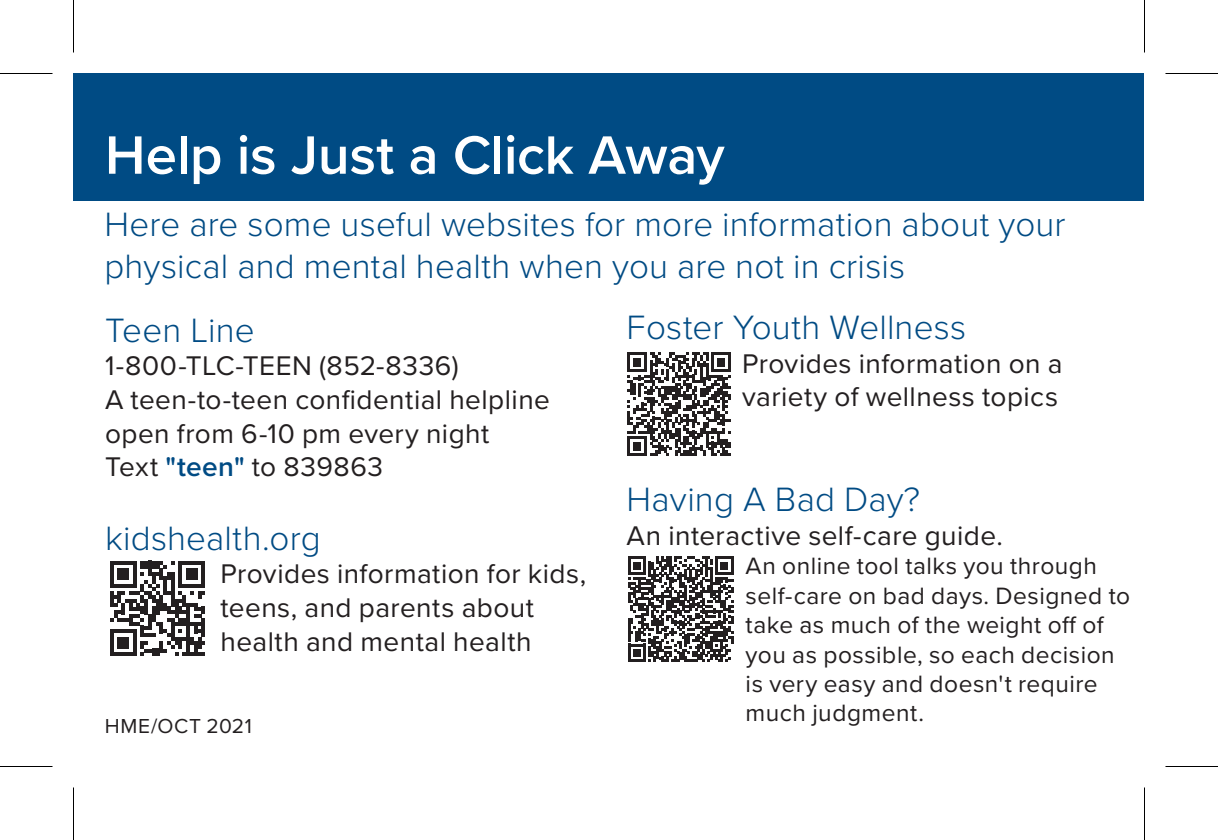
<style>
.page{position:relative;width:1218px;height:840px;background:#fff}
.page>*{position:absolute;margin:0;border:0;box-sizing:border-box;transform-origin:0 0}
.Intro_Copy_Blue_Semi{font:600 56px "Proxima Nova";letter-spacing:-.005em;color:#fff}
.Header-Small{font:300 35px/42px "Proxima Nova";letter-spacing:.005em;color:#004b84}
.Body_Text_Light_Blac{font:28px/33.6px "Proxima Nova";letter-spacing:.015em;color:#231f20}
.Body_Text_Light_Blac-2{font:24.5px/29.4px "Proxima Nova";letter-spacing:.02em;color:#231f20}
.Body_Text_Light_Blac-3{font:21px "Proxima Nova";letter-spacing:.03em;color:#231f20}
.s1{font-weight:600;color:#004b84}
</style>
<div class="page">
<div style="left:74px;top:74px;width:1070px;height:127px;background:#004b84"></div>
<svg style="left:110px;top:561px;width:95px;height:95px"></svg>
<svg style="left:627px;top:352px;width:104px;height:104px"></svg>
<svg style="left:628px;top:557px;width:105px;height:105px"></svg>
<hr style="left:0;top:73px;width:52px;height:1px;background:#000">
<hr style="left:1166px;top:73px;width:52px;height:1px;background:#000">
<hr style="left:0;top:766px;width:52px;height:1px;background:#000">
<hr style="left:1166px;top:766px;width:52px;height:1px;background:#000">
<hr style="left:73px;top:0;width:1px;height:52px;background:#000">
<hr style="left:73px;top:788px;width:1px;height:52px;background:#000">
<hr style="left:1144px;top:0;width:1px;height:52px;background:#000">
<hr style="left:1144px;top:788px;width:1px;height:52px;background:#000">
<p class="Intro_Copy_Blue_Semi" style="left:105px;top:113px;width:621px">Help is Just a Click Away</p>
<p class="Header-Small" style="left:104px;top:201px;width:963px">Here are some useful websites for more information about your physical and mental health when you are not in crisis</p>
<p class="Header-Small" style="left:105px;top:307px;width:151px">Teen Line</p>
<p class="Body_Text_Light_Blac" style="left:105px;top:348px;width:355px">1-800-TLC-TEEN (852-8336)</p>
<p class="Body_Text_Light_Blac" style="left:105px;top:382px;width:446px">A teen-to-teen confidential helpline open from 6-10 pm every night</p>
<p class="Body_Text_Light_Blac" style="left:105px;top:449px;width:280px">Text <span class="s1">"teen"</span> to 839863</p>
<p class="Header-Small" style="left:105px;top:515px;width:217px">kidshealth.org</p>
<p class="Body_Text_Light_Blac" style="left:220px;top:556px;width:367px">Provides information for kids, teens, and parents about health and mental health</p>
<p class="Body_Text_Light_Blac-3" style="left:105px;top:710px;width:149px">HME/OCT 2021</p>
<p class="Header-Small" style="left:627px;top:305px;width:341px">Foster Youth Wellness</p>
<p class="Body_Text_Light_Blac" style="left:742px;top:346px;width:322px">Provides information on a variety of wellness topics</p>
<p class="Header-Small" style="left:627px;top:477px;width:295px">Having A Bad Day?</p>
<p class="Body_Text_Light_Blac" style="left:627px;top:518px;width:378px">An interactive self-care guide.</p>
<p class="Body_Text_Light_Blac-2" style="left:746px;top:551px;width:386px">An online tool talks you through self-care on bad days. Designed to take as much of the weight off of you as possible, so each decision is very easy and doesn't require much judgment.</p>
</div>
